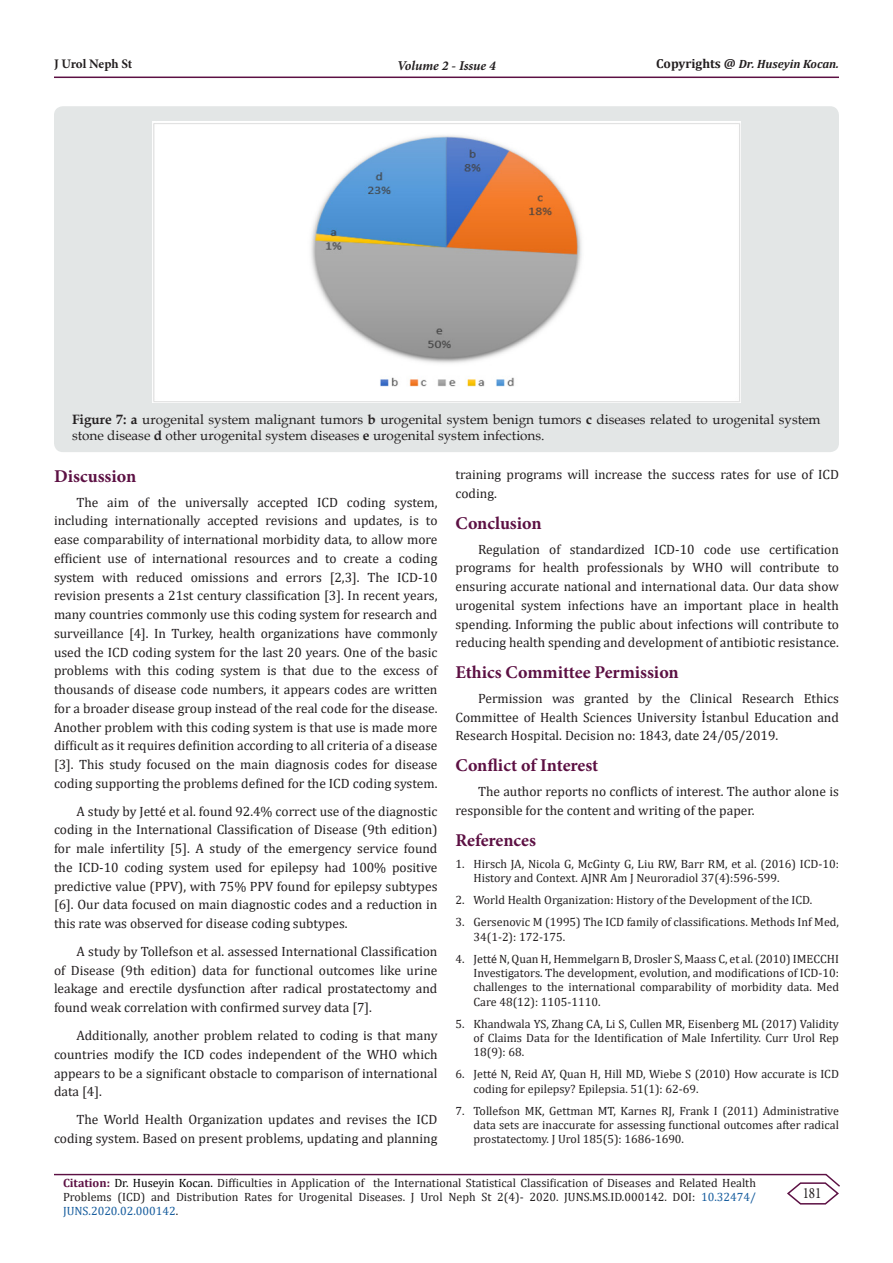
<style>
.page{position:relative;width:893px;height:1263px;background:#fff}
.page>*{position:absolute;margin:0;border:0;box-sizing:border-box;transform-origin:0 0}
.t1{font:700 18px "Minion Pro";color:#5c1043}
.t2{font:15.75px "Minion Pro";color:#231f20;scale:.83 1}
.t3{font:13.5px/18.8px "Cambria";color:#231f20;text-align:justify}
.t4{font:13.5px/16.2px "Book Antiqua";color:#231f20}
.t5{font:italic 700 13.5px "Minion Pro";letter-spacing:-.005em;color:#231f20}
.t6{font:700 13.05px "Minion Pro";letter-spacing:-.01em;color:#231f20}
.t7{font:12px/14.4px "Cambria";color:#231f20;text-align:justify}
.t8{font:italic 700 12px "Cambria";color:#231f20}
.s1{font-style:normal;font-size:13.05px}
.s2{font-weight:700}
.s3{font-family:"Calibri"}
.s4{font-weight:700;color:#5c1043}
.s5{color:#000}
.s6{color:#175d9e}
</style>
<div class="page">
<hr style="left:54px;top:77px;width:785px;height:1px;background:#5c1043">
<hr style="left:54px;top:1174px;width:772px;height:1px;background:#5c1043">
<svg style="left:786px;top:1173px;width:54px;height:32px"></svg>
<div style="left:54px;top:106px;width:785px;height:346px;background:#e3e6e6;border-radius:9px"></div>
<img style="left:152px;top:121px;width:589px;height:281px">
<p class="t6" style="left:54px;top:55px;width:80px">J Urol Neph St</p>
<p class="t5" style="left:397px;top:56px;width:100px">Volume 2 - Issue 4</p>
<p class="t8" style="left:656px;top:55px;width:184px"><span class="s1">Copyrights @</span> Dr. Huseyin Kocan.</p>
<p class="t4" style="left:72px;top:411px;width:750px"><span class="s2">Figure 7: a</span> urogenital system malignant tumors <span class="s2">b</span> urogenital system benign tumors <span class="s2">c</span> diseases related to urogenital system stone disease <span class="s2">d</span> other urogenital system diseases <span class="s2">e</span> urogenital system infections.</p>
<p class="t1" style="left:54px;top:463px;width:84px">Discussion</p>
<p class="t3" style="left:54px;top:493px;width:385px;text-indent:22px">The aim of the universally accepted ICD coding system, including internationally accepted revisions and updates, is to ease comparability of international morbidity data, to allow more efficient use of international resources and to create a coding system with reduced omissions and errors [2,3]. The ICD-10 revision presents a 21st century classification [3]. In recent years, many countries commonly use this coding system for research and surveillance [4]. In Turkey, health organizations have commonly used the ICD coding system for the last 20 years. One of the basic problems with this coding system is that due to the excess of thousands of disease code numbers, it appears codes are written for a broader disease group instead of the real code for the disease.<br>Another problem with this coding system is that use is made more difficult as it requires definition according to all criteria of a disease [3]. This study focused on the main diagnosis codes for disease coding supporting the problems defined for the ICD coding system.</p>
<p class="t3" style="left:54px;top:802px;width:385px;text-indent:22px">A study by Jetté et al. found 92.4% correct use of the diagnostic coding in the International Classification of Disease (9th edition) for male infertility [5]. A study of the emergency service found the ICD-10 coding system used for epilepsy had 100% positive predictive value (PPV), with 75% PPV found for epilepsy subtypes [6]. Our data focused on main diagnostic codes and a reduction in this rate was observed for disease coding subtypes.</p>
<p class="t3" style="left:54px;top:942px;width:385px;text-indent:22px">A study by Tollefson et al. assessed International Classification of Disease (9th edition) data for functional outcomes like urine leakage and erectile dysfunction after radical prostatectomy and found weak correlation with confirmed survey data [7].</p>
<p class="t3" style="left:54px;top:1026px;width:385px;text-indent:22px">Additionally, another problem related to coding is that many countries modify the ICD codes independent of the WHO which appears to be a significant obstacle to comparison of international data [4].</p>
<p class="t3" style="left:54px;top:1110px;width:385px;text-align:right">The World Health Organization updates and revises the ICD coding system. Based on present problems, updating and planning</p>
<p class="t3" style="left:455px;top:465px;width:385px">training programs will increase the success rates for use of ICD coding.</p>
<p class="t1" style="left:455px;top:510px;width:88px">Conclusion</p>
<p class="t3" style="left:455px;top:539px;width:385px;text-indent:22px">Regulation of standardized ICD-10 code use certification programs for health professionals by WHO will contribute to ensuring accurate national and international data. Our data show urogenital system infections have an important place in health spending. Informing the public about infections will contribute to reducing health spending and development of antibiotic resistance.</p>
<p class="t1" style="left:455px;top:660px;width:225px">Ethics Committee Permission</p>
<p class="t3" style="left:455px;top:689px;width:385px;text-indent:22px">Permission was granted by the Clinical Research Ethics Committee of Health Sciences University İstanbul Education and Research Hospital. Decision no: 1843, date 24/05/2019.</p>
<p class="t1" style="left:455px;top:753px;width:144px">Conflict of Interest</p>
<p class="t3" style="left:455px;top:782px;width:385px;text-indent:22px">The author reports no conflicts of interest. The author alone is responsible for the content and writing of the paper.</p>
<p class="t1" style="left:455px;top:828px;width:82px">References</p>
<p class="t7" style="left:473px;top:857px;width:367px;text-indent:-18px">1. Hirsch JA, Nicola G, McGinty G, Liu RW, Barr RM, et al. (2016) ICD-10:<br>History and Context. AJNR Am J Neuroradiol 37(4):596-599.</p>
<p class="t7" style="left:455px;top:893px;width:358px">2. World Health Organization: History of the Development of the ICD.</p>
<p class="t7" style="left:473px;top:915px;width:367px;text-indent:-18px">3. Gersenovic M (1995) The ICD family of classifications. Methods Inf Med,<br>34(1-2): 172-175.</p>
<p class="t7" style="left:473px;top:951px;width:367px;text-indent:-18px">4. Jett<span class="s3">é</span> N, Quan H, Hemmelgarn B, Drosler S, Maass C, et al. (2010) IMECCHI Investigators. The development, evolution, and modifications of ICD-10: challenges to the international comparability of morbidity data. Med Care 48(12): 1105-1110.</p>
<p class="t7" style="left:473px;top:1016px;width:367px;text-indent:-18px">5. Khandwala YS, Zhang CA, Li S, Cullen MR, Eisenberg ML (2017) Validity of Claims Data for the Identification of Male Infertility. Curr Urol Rep 18(9): 68.</p>
<p class="t7" style="left:473px;top:1067px;width:367px;text-indent:-18px">6. Jett<span class="s3">é</span> N, Reid AY, Quan H, Hill MD, Wiebe S (2010) How accurate is ICD coding for epilepsy? Epilepsia. 51(1): 62-69.</p>
<p class="t7" style="left:473px;top:1103px;width:367px;text-indent:-18px">7. Tollefson MK, Gettman MT, Karnes RJ, Frank I (2011) Administrative data sets are inaccurate for assessing functional outcomes after radical prostatectomy. J Urol 185(5): 1686-1690.</p>
<p class="t7" style="left:63px;top:1175px;width:694px"><span class="s4">Citation:</span> <span class="s5">Dr. Huseyin Kocan.</span> Difficulties in Application of the International Statistical Classification of Diseases and Related Health Problems (ICD) and Distribution Rates for Urogenital Diseases. J Urol Neph St 2(4)- 2020. JUNS.MS.ID.000142. DOI: <span class="s6">10.32474/ JUNS.2020.02.000142</span>.</p>
<p class="t2" style="left:803px;top:1182px;width:24px">181</p>
</div>
